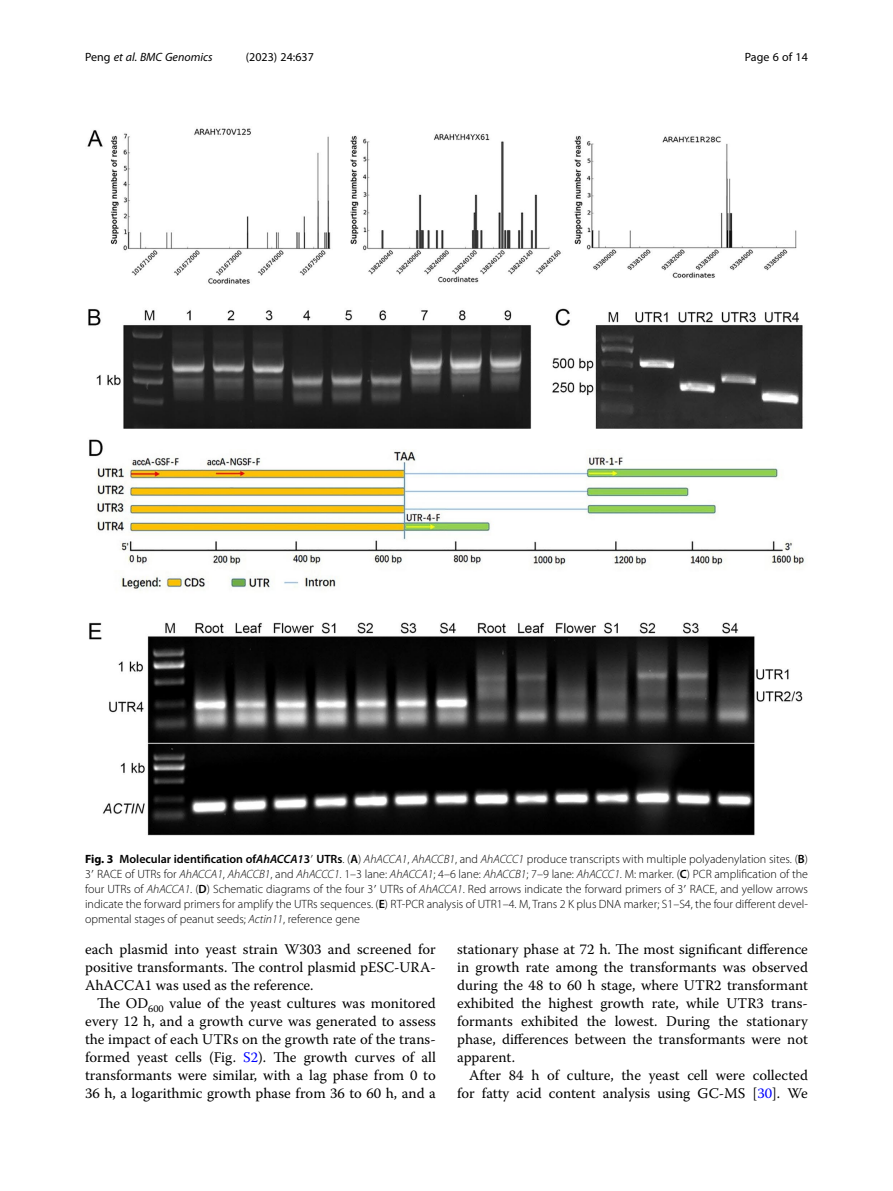
<style>
.page{position:relative;width:893px;height:1191px;background:#fff}
.page>*{position:absolute;margin:0;border:0;box-sizing:border-box;transform-origin:0 0}
.Body_Text_Indent{font:14.7px/18px "Warnock Pro";color:#000;text-align:justify}
.Body_Text{font:14.7px/18px "Warnock Pro";color:#000;text-align:justify}
.Figure_Caption{font:300 12px/15px "Myriad Pro";color:#000;text-align:justify}
.t1{font:12px "Myriad Pro";color:#000}
.t2{font:italic 12px "Myriad Pro";color:#000}
.s1{font-style:normal}
.s2{font-weight:700}
.s3{font-weight:600}
.s4{font-weight:600;font-style:italic}
.s5{font-family:"STIX";font-weight:400}
.s6{font-style:italic}
.s7{color:#00f}
</style>
<div class="page">
<img style="left:87px;top:128px;width:718px;height:708px">
<p class="t2" style="left:85px;top:50px;width:129px"><span class="s1">Peng</span> et al. BMC Genomics</p>
<p class="t1" style="left:246px;top:50px;width:70px">(2023) 24:637</p>
<p class="t1" style="left:745px;top:50px;width:65px">Page 6 of 14</p>
<p class="Figure_Caption" style="left:85px;top:852px;width:724px"><span class="s2">Fig. 3</span> <span class="s3">Molecular identification of</span><span class="s4">AhACCA1</span><span class="s3">3</span><span class="s5">′</span> <span class="s3">UTRs</span>. (<span class="s3">A</span>) <span class="s6">AhACCA1</span>, <span class="s6">AhACCB1</span>, and <span class="s6">AhACCC1</span> produce transcripts with multiple polyadenylation sites. (<span class="s3">B</span>)<br>3<span class="s5">′</span> RACE of UTRs for <span class="s6">AhACCA1</span>, <span class="s6">AhACCB1</span>, and <span class="s6">AhACCC1</span>. 1–3 lane: <span class="s6">AhACCA1</span>; 4–6 lane: <span class="s6">AhACCB1</span>; 7–9 lane: <span class="s6">AhACCC1</span>. M: marker. (<span class="s3">C</span>) PCR amplification of the four UTRs of <span class="s6">AhACCA1</span>. (<span class="s3">D</span>) Schematic diagrams of the four 3<span class="s5">′</span> UTRs of <span class="s6">AhACCA1</span>. Red arrows indicate the forward primers of 3<span class="s5">′</span> RACE, and yellow arrows indicate the forward primers for amplify the UTRs sequences. (<span class="s3">E</span>) RT-PCR analysis of UTR1–4. M, Trans 2 K plus DNA marker; S1–S4, the four different devel&shy;opmental stages of peanut seeds; <span class="s6">Actin11</span>, reference gene</p>
<p class="Body_Text" style="left:85px;top:940px;width:352px">each plasmid into yeast strain W303 and screened for positive transformants. The control plasmid pESC-URA-AhACCA1 was used as the reference.</p>
<p class="Body_Text_Indent" style="left:85px;top:994px;width:352px;text-indent:12px">The OD<sub>600</sub> value of the yeast cultures was monitored every 12 h, and a growth curve was generated to assess the impact of each UTRs on the growth rate of the trans&shy;formed yeast cells (Fig. <span class="s7">S2</span>). The growth curves of all transformants were similar, with a lag phase from 0 to 36 h, a logarithmic growth phase from 36 to 60 h, and a</p>
<p class="Body_Text_Indent" style="left:457px;top:940px;width:352px">stationary phase at 72 h. The most significant difference in growth rate among the transformants was observed during the 48 to 60 h stage, where UTR2 transformant exhibited the highest growth rate, while UTR3 trans&shy;formants exhibited the lowest. During the stationary phase, differences between the transformants were not apparent.</p>
<p class="Body_Text_Indent" style="left:457px;top:1066px;width:352px;text-align:right">After 84 h of culture, the yeast cell were collected for fatty acid content analysis using GC-MS [<span class="s7">30</span>]. We</p>
</div>
